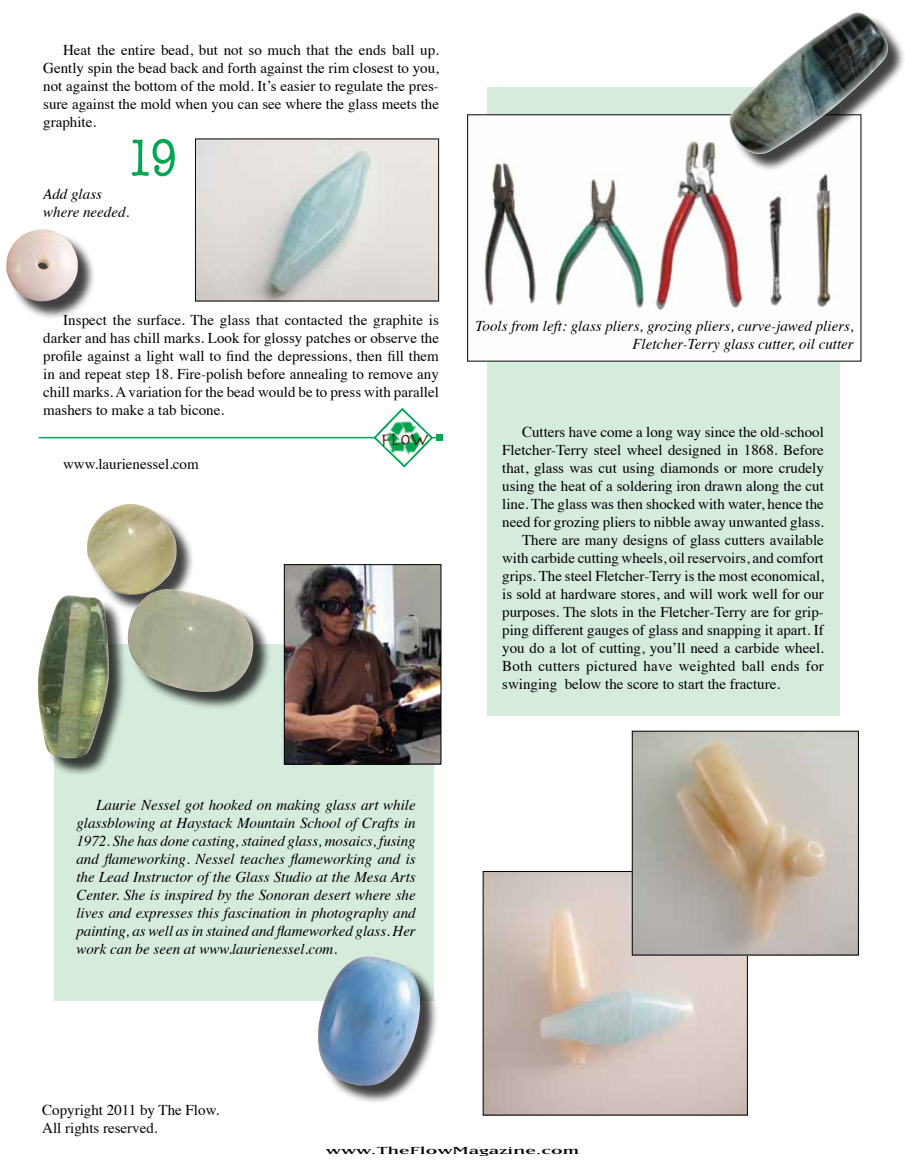
<style>
.page{position:relative;width:905px;height:1175px;background:#fff}
.page>*{position:absolute;margin:0;border:0;box-sizing:border-box;transform-origin:0 0}
.t1{font:condensed 54px "American Typewriter";color:#00a651}
.t2{font:18px "Herculanum";color:#3e1b00}
.t3{font:15px/18px "Times";color:#000;text-align:justify}
.t4{font:italic 15px/18px "Times";color:#000}
.t5{font:15px "Times";letter-spacing:.02em;color:#000}
.t6{font:12px "Matrix Wide";color:#000}
</style>
<div class="page">
<div style="left:487px;top:87px;width:352px;height:628px;background:#d5ebdb"></div>
<img style="left:484px;top:873px;width:261px;height:240px">
<img style="left:634px;top:732px;width:222px;height:221px">
<div style="left:632px;top:730px;width:226px;height:225px;border:1px solid #000"></div>
<div style="left:54px;top:644px;width:379px;height:356px;background:#d5ebdb"></div>
<hr style="left:39px;top:437px;width:400px;height:1px;background:#00a651">
<img style="left:197px;top:141px;width:240px;height:158px">
<div style="left:195px;top:139px;width:244px;height:162px;border:1px solid #0a0a0b"></div>
<img style="left:286px;top:566px;width:153px;height:196px">
<div style="left:284px;top:564px;width:157px;height:200px;border:1px solid #000"></div>
<svg style="left:372px;top:408px;width:70px;height:60px"></svg>
<div style="left:40px;top:506px;width:232px;height:271px;background:#000;opacity:.75"></div>
<img style="left:38px;top:504px;width:215px;height:254px">
<div style="left:9px;top:232px;width:87px;height:88px;background:#000;opacity:.75"></div>
<img style="left:6px;top:229px;width:72px;height:72px">
<div style="left:320px;top:958px;width:118px;height:146px;background:#000;opacity:.75"></div>
<img style="left:318px;top:956px;width:102px;height:129px">
<img style="left:483px;top:116px;width:356px;height:243px">
<div style="left:732px;top:15px;width:172px;height:158px;background:#000;opacity:.75"></div>
<img style="left:729px;top:12px;width:159px;height:142px">
<p class="t3" style="left:43px;top:39px;width:397px;text-indent:20px">Heat the entire bead, but not so much that the ends ball up.<br>Gently spin the bead back and forth against the rim closest to you, not against the bottom of the mold. It’s easier to regulate the pres‑ sure against the mold when you can see where the glass meets the graphite.</p>
<h1 class="t1" style="left:126px;top:117px;width:53px">19</h1>
<p class="t4" style="left:43px;top:184px;width:88px">Add glass where needed.</p>
<p class="t3" style="left:43px;top:309px;width:397px;text-indent:20px">Inspect the surface. The glass that contacted the graphite is darker and has chill marks. Look for glossy patches or observe the profile against a light wall to find the depressions, then fill them in and repeat step 18. Fire-polish before annealing to remove any chill marks. A variation for the bead would be to press with parallel mashers to make a tab bicone.</p>
<p class="t4" style="left:475px;top:315px;width:379px;text-align:right">Tools from left: glass pliers, grozing pliers, curve-jawed pliers,<br>Fletcher-Terry glass cutter, oil cutter</p>
<p class="t3" style="left:63px;top:453px;width:137px">www.laurienessel.com</p>
<p class="t2" style="left:381px;top:427px;width:49px">Flow</p>
<p class="t3" style="left:522px;top:422px;width:303px">Cutters have come a long way since the old-school</p>
<p class="t3" style="left:502px;top:440px;width:323px">Fletcher-Terry steel wheel designed in 1868. Before</p>
<p class="t3" style="left:502px;top:458px;width:323px">that, glass was cut using diamonds or more crudely</p>
<p class="t3" style="left:502px;top:476px;width:323px">using the heat of a soldering iron drawn along the cut</p>
<p class="t3" style="left:502px;top:494px;width:323px">line. The glass was then shocked with water, hence the</p>
<p class="t3" style="left:502px;top:512px;width:323px">need for grozing pliers to nibble away unwanted glass.</p>
<p class="t3" style="left:522px;top:530px;width:303px">There are many designs of glass cutters available</p>
<p class="t3" style="left:502px;top:548px;width:323px">with carbide cutting wheels, oil reservoirs, and comfort</p>
<p class="t3" style="left:502px;top:566px;width:323px">grips. The steel Fletcher-Terry is the most economical,</p>
<p class="t3" style="left:502px;top:584px;width:323px">is sold at hardware stores, and will work well for our</p>
<p class="t3" style="left:502px;top:602px;width:323px">purposes. The slots in the Fletcher-Terry are for grip‑</p>
<p class="t3" style="left:502px;top:620px;width:323px">ping different gauges of glass and snapping it apart. If</p>
<p class="t3" style="left:502px;top:638px;width:323px">you do a lot of cutting, you’ll need a carbide wheel.</p>
<p class="t5" style="left:502px;top:652px;width:323px">Both cutters pictured have weighted ball ends for</p>
<p class="t3" style="left:502px;top:674px;width:279px">swinging below the score to start the fracture.</p>
<p class="t4" style="left:76px;top:794px;width:341px;text-align:justify;text-indent:20px">Laurie Nessel got hooked on making glass art while glassblowing at Haystack Mountain School of Crafts in 1972. She has done casting, stained glass, mosaics, fusing and flameworking. Nessel teaches flameworking and is the Lead Instructor of the Glass Studio at the Mesa Arts Center. She is inspired by the Sonoran desert where she lives and expresses this fascination in photography and painting, as well as in stained and flameworked glass. Her work can be seen at www.laurienessel.com.</p>
<p class="t3" style="left:42px;top:1099px;width:178px">Copyright 2011 by The Flow.<br>All rights reserved.</p>
<p class="t6" style="left:326px;top:1145px;width:255px">www.TheFlowMagazine.com</p>
</div>
